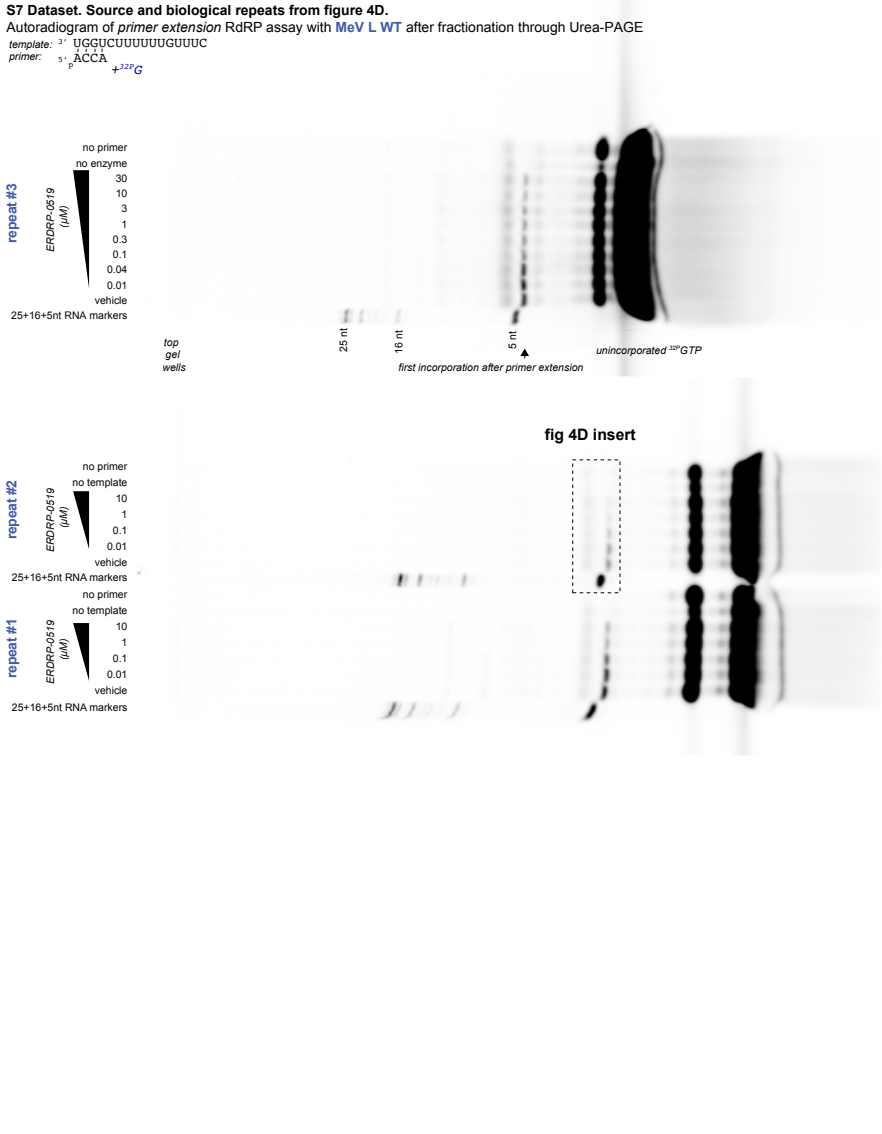
<style>
.page{position:relative;width:882px;height:1134px;background:#fff}
.page>*{position:absolute;margin:0;border:0;box-sizing:border-box;transform-origin:0 0}
.t1{font:700 15.75px "Arial";color:#000}
.t2{font:14px/16.8px "Arial";color:#000}
.t3{font:700 14px "Arial";letter-spacing:-.02em;color:#425ba7}
.t4{font:14px "Courier";color:#070606}
.t5{font:10.5px/15.2px "Arial";color:#070606;text-align:right}
.t6{font:italic 10.5px/12.6px "Arial";color:#000}
.t7{font:10.5px "Arial";color:#000}
.t8{font:italic 10.5px/12.8px "Arial";letter-spacing:-.005em;color:#070606}
.t9{font:italic 8.22px "Courier";color:#0505a5}
.t10{font:8.22px "Courier";color:#070606}
.s1{font-weight:700}
.s2{font-style:italic}
.s3{font-weight:700;color:#425ba7}
.s4{font-size:14px;color:#000}
.s5{font-size:14px}
</style>
<div class="page">
<img style="left:137px;top:0;width:740px;height:755px">
<svg style="left:73px;top:623px;width:16px;height:58px"></svg>
<svg style="left:73px;top:491px;width:16px;height:58px"></svg>
<svg style="left:73px;top:170px;width:16px;height:118px"></svg>
<svg style="left:520px;top:349px;width:9px;height:9px"></svg>
<h2 class="t2" style="left:7px;top:2px;width:638px"><span class="s1">S</span><span class="s1">7</span> <span class="s1">Dataset. Source and biological repeats from</span> <span class="s1">f</span><span class="s1">igure 4D.<br></span>Autoradiogram of <span class="s2">primer extension</span> RdRP assay with <span class="s3">MeV L WT</span> after fractionation through Urea-PAGE</h2>
<p class="t6" style="left:9px;top:38px;width:45px">template: primer:</p>
<h2 class="t4" style="left:58px;top:32px;width:151px"><sup>3’</sup> UGGUCUUUUUUGUUUC</h2>
<p class="t10" style="left:58px;top:53px;width:11px">5’</p>
<h2 class="t4" style="left:69px;top:47px;width:40px"><sub>p</sub>ACCA</h2>
<p class="t9" style="left:111px;top:60px;width:33px"><span class="s4">+</span>32P<span class="s5">G</span></p>
<p class="t5" style="left:76px;top:140px;width:53px">no primer no enzyme</p>
<h2 class="t3" style="left:3px;top:243px;width:61px;rotate:-90deg">repeat #3</h2>
<p class="t8" style="left:44px;top:228px;width:41px;text-indent:-24px;rotate:-90deg">ERDRP-0519 (µM)</p>
<p class="t5" style="left:116px;top:171px;width:13px">30</p>
<p class="t5" style="left:116px;top:186px;width:13px">10</p>
<p class="t5" style="left:122px;top:201px;width:7px">3</p>
<p class="t5" style="left:122px;top:216px;width:7px">1</p>
<p class="t5" style="left:113px;top:232px;width:16px">0.3</p>
<p class="t5" style="left:113px;top:247px;width:16px">0.1</p>
<p class="t5" style="left:107px;top:262px;width:22px">0.04</p>
<p class="t5" style="left:107px;top:278px;width:22px">0.01</p>
<p class="t5" style="left:95px;top:293px;width:34px">vehicle</p>
<p class="t5" style="left:11px;top:308px;width:118px">25+16+5nt RNA markers</p>
<h2 class="t3" style="left:3px;top:539px;width:61px;rotate:-90deg">repeat #2</h2>
<p class="t5" style="left:83px;top:459px;width:46px">no primer</p>
<p class="t5" style="left:73px;top:475px;width:56px">no template</p>
<p class="t8" style="left:44px;top:528px;width:41px;text-indent:-24px;rotate:-90deg">ERDRP-0519 (µM)</p>
<p class="t5" style="left:116px;top:491px;width:13px">10</p>
<p class="t5" style="left:122px;top:507px;width:7px">1</p>
<p class="t5" style="left:113px;top:523px;width:16px">0.1</p>
<p class="t5" style="left:107px;top:539px;width:22px">0.01</p>
<p class="t5" style="left:95px;top:555px;width:34px">vehicle</p>
<p class="t7" style="left:12px;top:571px;width:117px">25+16+5nt RNA markers</p>
<p class="t5" style="left:83px;top:587px;width:46px">no primer</p>
<h2 class="t3" style="left:3px;top:678px;width:61px;rotate:-90deg">repeat #1</h2>
<p class="t5" style="left:73px;top:603px;width:56px">no template</p>
<p class="t8" style="left:44px;top:660px;width:41px;text-indent:-24px;rotate:-90deg">ERDRP-0519 (µM)</p>
<p class="t5" style="left:116px;top:619px;width:13px">10</p>
<p class="t5" style="left:122px;top:635px;width:7px">1</p>
<p class="t5" style="left:113px;top:651px;width:16px">0.1</p>
<p class="t5" style="left:107px;top:667px;width:22px">0.01</p>
<p class="t5" style="left:95px;top:683px;width:34px">vehicle</p>
<p class="t7" style="left:12px;top:700px;width:117px">25+16+5nt RNA markers</p>
<p class="t6" style="left:162px;top:336px;width:25px;text-align:center">top gel wells</p>
<p class="t7" style="left:337px;top:352px;width:25px;rotate:-90deg">25 nt</p>
<p class="t7" style="left:392px;top:354px;width:25px;rotate:-90deg">16 nt</p>
<p class="t7" style="left:506px;top:349px;width:19px;rotate:-90deg">5 nt</p>
<p class="t6" style="left:398px;top:361px;width:186px">first incorporation after primer extension</p>
<p class="t6" style="left:596px;top:344px;width:107px">unincorporated <sup>32P</sup>GTP</p>
<h1 class="t1" style="left:545px;top:424px;width:93px">fig 4D insert</h1>
</div>
